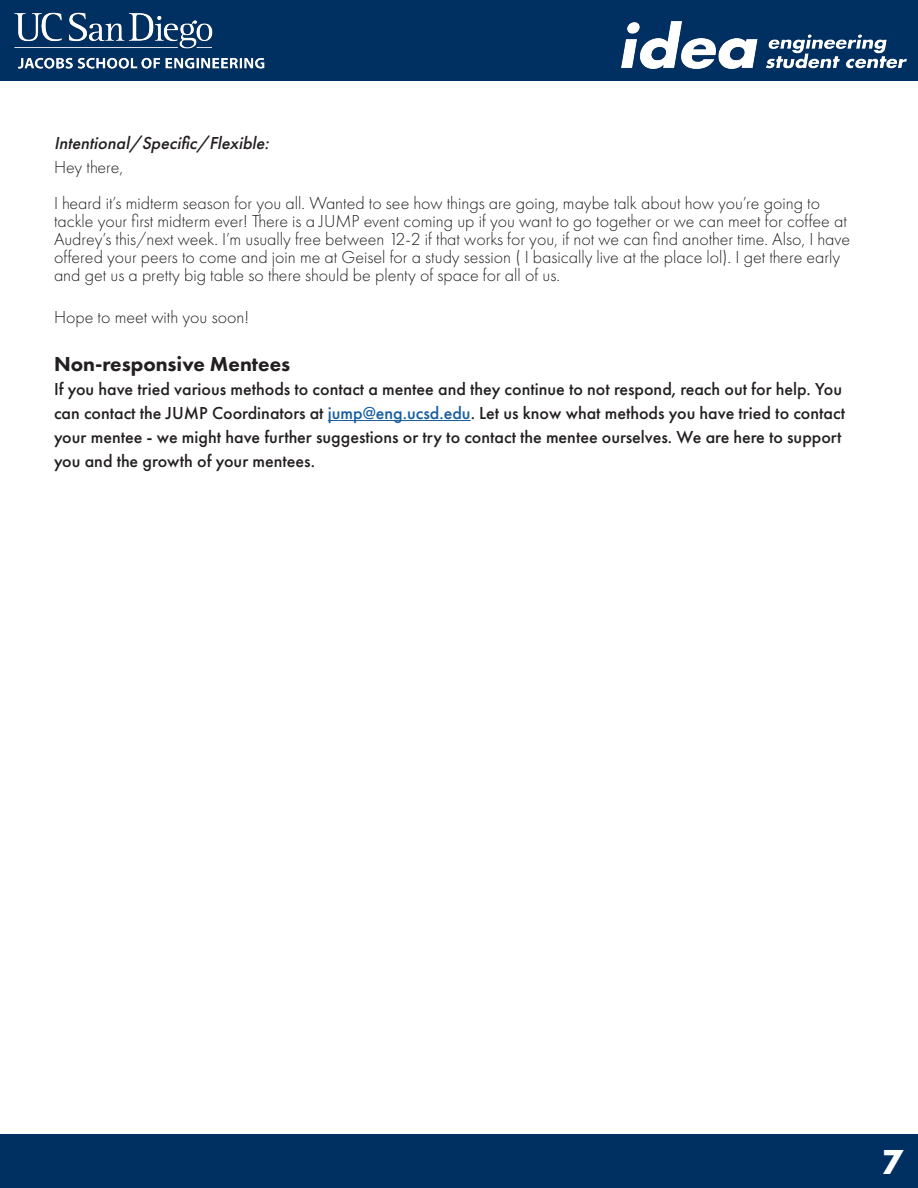
<style>
.page{position:relative;width:918px;height:1188px;background:#fff}
.page>*{position:absolute;margin:0;border:0;box-sizing:border-box;transform-origin:0 0}
.t1{font:700 36px "Futura PT";color:#fff}
.t2{font:800 21px "Futura PT";color:#231f20}
.t3{font:300 18px/18px "Futura PT";color:#231f20}
.t4{font:500 18px/24px "Futura PT";color:#231f20}
.t5{font:italic 500 18px "Futura PT";color:#231f20}
.s1{color:#175d9e}
</style>
<div class="page">
<div style="left:0;top:0;width:918px;height:81px;background:#003062"></div>
<img style="left:14px;top:12px;width:251px;height:57px">
<img style="left:621px;top:22px;width:286px;height:47px">
<div style="left:0;top:1134px;width:918px;height:54px;background:#003062"></div>
<hr style="left:328px;top:420px;width:143px;height:1px;background:#175d9e">
<p class="t5" style="left:54px;top:132px;width:220px">Intentional/Specific/Flexible:</p>
<p class="t3" style="left:54px;top:158px;width:71px">Hey there,</p>
<p class="t3" style="left:54px;top:194px;width:798px">I heard it’s midterm season for you all. Wanted to see how things are going, maybe talk about how you’re going to tackle your first midterm ever! There is a JUMP event coming up if you want to go together or we can meet for coffee at Audrey’s this/next week. I’m usually free between 12-2 if that works for you, if not we can find another time. Also, I have offered your peers to come and join me at Geisel for a study session ( I basically live at the place lol). I get there early and get us a pretty big table so there should be plenty of space for all of us.</p>
<p class="t3" style="left:54px;top:308px;width:197px">Hope to meet with you soon!</p>
<p class="t2" style="left:54px;top:351px;width:238px">Non-responsive Mentees</p>
<p class="t4" style="left:54px;top:377px;width:793px">If you have tried various methods to contact a mentee and they continue to not respond, reach out for help. You can contact the JUMP Coordinators at <span class="s1">jump@eng.ucsd.edu</span>. Let us know what methods you have tried to contact your mentee - we might have further suggestions or try to contact the mentee ourselves. We are here to support you and the growth of your mentees.</p>
<p class="t1" style="left:881px;top:1139px;width:23px">7</p>
</div>
